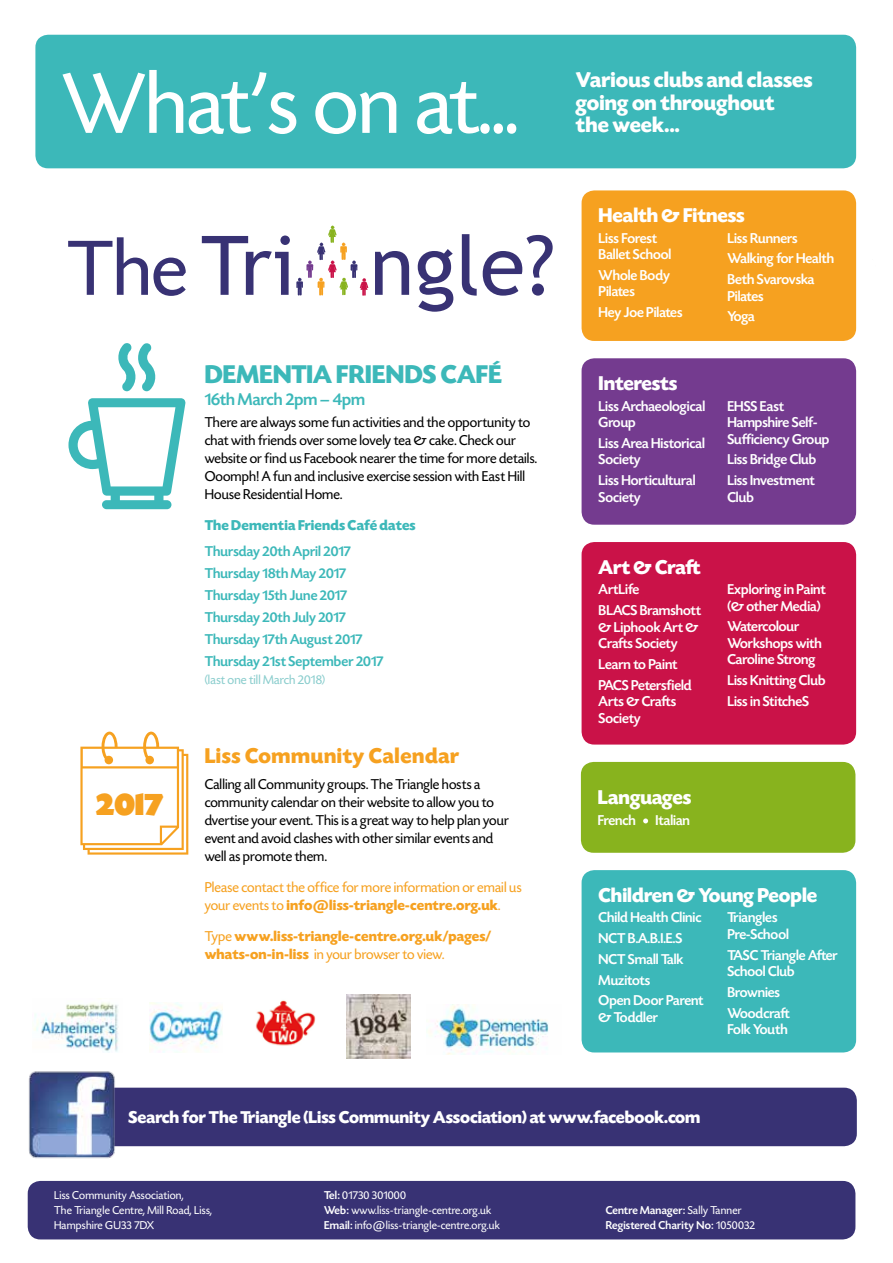
<style>
.page{position:relative;width:893px;height:1263px;background:#fff}
.page>*{position:absolute;margin:0;border:0;box-sizing:border-box;transform-origin:0 0}
.t1{font:90px "Today SHOP";color:#fff}
.t2{font:82.2px "Trebuchet MS";color:#383274}
.t3{font:900 33.3px "Today SHOP";color:#f6a120}
.t4{font:700 27px "Today SHOP";letter-spacing:.01em;color:#3cb8b9}
.t5{font:700 22.5px/22.5px "Today SHOP";letter-spacing:.005em;color:#fff}
.t6{font:700 22.5px "Today SHOP";letter-spacing:.025em;color:#f6a120}
.t7{font:700 21px "Today SHOP";color:#fff}
.t8{font:700 18px "Today SHOP";color:#fff}
.t9{font:500 18px "Today SHOP";color:#3cb8b9}
.t10{font:500 15px/16.5px "Today SHOP";color:#fff}
.t11{font:15px/18px "Today SHOP";letter-spacing:.005em;color:#000}
.t12{font:500 15px/22px "Today SHOP";letter-spacing:.005em;color:#3cb8b9}
.t13{font:15px/18px "Today SHOP";letter-spacing:.005em;color:#f6a120}
.t14{font:700 15px/18px "Today SHOP";letter-spacing:.015em;color:#f6a120}
.t15{font:700 15px "Today SHOP";letter-spacing:.01em;color:#3cb8b9}
.t16{font:13.5px "Today SHOP";letter-spacing:.01em;color:#8ccece}
.t17{font:12px/15px "Today SHOP";letter-spacing:.02em;color:#fff}
.t18{font:500 12px/15px "Today SHOP";letter-spacing:.02em;color:#fff}
.s1{font-family:"Today SHOP"}
.s2{font-weight:700}
.s3{font-weight:400}
.s4{font-weight:500}
</style>
<div class="page">
<div style="left:28px;top:1181px;width:827px;height:58px;background:#383274;border-radius:13px"></div>
<div style="left:30px;top:1088px;width:827px;height:58px;background:#383274;border-radius:13px"></div>
<div style="left:582px;top:358px;width:274px;height:167px;background:#743b8f;border-radius:13px"></div>
<div style="left:582px;top:542px;width:274px;height:202px;background:#ca1248;border-radius:13px"></div>
<div style="left:581px;top:762px;width:274px;height:91px;background:#88b31e;border-radius:13px"></div>
<svg style="left:643px;top:818px;width:5px;height:5px"></svg>
<div style="left:582px;top:870px;width:274px;height:182px;background:#3cb8b9;border-radius:13px"></div>
<div style="left:35px;top:35px;width:821px;height:133px;background:#3cb8b9;border-radius:13px"></div>
<div style="left:582px;top:190px;width:274px;height:151px;background:#f6a120;border-radius:13px"></div>
<svg style="left:296px;top:226px;width:73px;height:70px"></svg>
<img style="left:28px;top:1071px;width:94px;height:88px">
<img style="left:428px;top:1004px;width:121px;height:50px">
<img style="left:34px;top:1002px;width:84px;height:51px">
<img style="left:346px;top:995px;width:64px;height:64px">
<img style="left:149px;top:1003px;width:74px;height:49px">
<img style="left:255px;top:1000px;width:61px;height:46px">
<svg style="left:80px;top:732px;width:108px;height:123px"></svg>
<svg style="left:68px;top:398px;width:118px;height:111px"></svg>
<svg style="left:118px;top:343px;width:38px;height:48px"></svg>
<h1 class="t1" style="left:63px;top:58px;width:457px">What’s on at...</h1>
<h3 class="t5" style="left:576px;top:69px;width:238px">Various clubs and classes going on throughout the week...</h3>
<h2 class="t2" style="left:68px;top:217px;width:489px"><span class="s1">The</span> Tri ngle?</h2>
<h3 class="t3" style="left:96px;top:787px;width:69px">2017</h3>
<h3 class="t4" style="left:205px;top:360px;width:298px">DEMENTIA FRIENDS CAFÉ</h3>
<p class="t9" style="left:205px;top:390px;width:162px">16th March 2pm – 4pm</p>
<p class="t11" style="left:205px;top:414px;width:334px">There are always some fun activities and the opportunity to chat with friends over some lovely tea &amp; cake. Check our website or find us Facebook nearer the time for more details.<br>Ooomph! A fun and inclusive exercise session with East Hill House Residential Home.</p>
<p class="t15" style="left:205px;top:518px;width:212px">The Dementia Friends Café dates</p>
<p class="t12" style="left:205px;top:541px;width:180px">Thursday 20th April 2017<br>Thursday 18th May 2017<br>Thursday 15th June 2017<br>Thursday 20th July 2017<br>Thursday 17th August 2017<br>Thursday 21st September 2017</p>
<p class="t16" style="left:205px;top:673px;width:122px">(last one till March 2018)</p>
<h3 class="t6" style="left:205px;top:744px;width:256px">Liss Community Calendar</h3>
<p class="t11" style="left:205px;top:776px;width:306px">Calling all Community groups. The Triangle hosts a community calendar on their website to allow you to dvertise your event. This is a great way to help plan your event and avoid clashes with other similar events and well as promote them.</p>
<p class="t13" style="left:205px;top:879px;width:318px">Please contact the office for more information or email us your events to <span class="s2">info@liss-triangle-centre.org.uk</span>.</p>
<p class="t14" style="left:205px;top:927px;width:288px"><span class="s3">Type</span> www.liss-triangle-centre.org.uk/pages/ whats-on-in-liss <span class="s3">in your browser to view.</span></p>
<h3 class="t7" style="left:599px;top:204px;width:148px">Health &amp; Fitness</h3>
<p class="t10" style="left:599px;top:230px;width:74px">Liss Forest<br>Ballet School</p>
<p class="t10" style="left:599px;top:267px;width:73px">Whole Body<br>Pilates</p>
<p class="t10" style="left:599px;top:305px;width:85px">Hey Joe Pilates</p>
<p class="t10" style="left:727px;top:228px;width:108px;line-height:20.7px">Liss Runners<br>Walking for Health<br>Beth Svarovska</p>
<p class="t10" style="left:727px;top:286px;width:38px;line-height:20.7px">Pilates<br>Yoga</p>
<h3 class="t7" style="left:599px;top:372px;width:80px">Interests</h3>
<p class="t10" style="left:599px;top:398px;width:108px">Liss Archaeological<br>Group</p>
<p class="t10" style="left:599px;top:435px;width:108px">Liss Area Historical<br>Society</p>
<p class="t10" style="left:599px;top:472px;width:98px">Liss Horticultural<br>Society</p>
<h3 class="t7" style="left:599px;top:556px;width:103px">Art &amp; Craft</h3>
<p class="t10" style="left:599px;top:579px;width:104px;line-height:20.7px">ArtLife<br>BLACS Bramshott</p>
<p class="t10" style="left:599px;top:619px;width:101px">&amp; Liphook Art &amp;<br>Crafts Society</p>
<p class="t10" style="left:599px;top:654px;width:95px;line-height:20.7px">Learn to Paint<br>PACS Petersfield</p>
<p class="t10" style="left:599px;top:693px;width:79px">Arts &amp; Crafts<br>Society</p>
<p class="t10" style="left:727px;top:398px;width:104px">EHSS East<br>Hampshire Self-<br>Sufficiency Group</p>
<p class="t10" style="left:727px;top:449px;width:90px;line-height:20.7px">Liss Bridge Club<br>Liss Investment</p>
<p class="t10" style="left:727px;top:489px;width:28px">Club</p>
<p class="t10" style="left:727px;top:582px;width:100px">Exploring in Paint (&amp; other Media)</p>
<p class="t10" style="left:727px;top:619px;width:96px">Watercolour<br>Workshops with<br>Caroline Strong</p>
<p class="t10" style="left:727px;top:670px;width:100px;line-height:20.7px">Liss Knitting Club<br>Liss in StitcheS</p>
<h3 class="t7" style="left:598px;top:787px;width:95px">Languages</h3>
<p class="t10" style="left:598px;top:812px;width:39px">French</p>
<p class="t10" style="left:655px;top:812px;width:36px">Italian</p>
<h3 class="t7" style="left:599px;top:884px;width:220px">Children &amp; Young People</h3>
<p class="t10" style="left:599px;top:908px;width:106px;line-height:20.7px">Child Health Clinic<br>NCT B.A.B.I.E.S<br>NCT Small Talk<br>Muzitots<br>Open Door Parent</p>
<p class="t10" style="left:599px;top:1009px;width:61px">&amp; Toddler</p>
<p class="t10" style="left:727px;top:910px;width:63px">Triangles<br>Pre-School</p>
<p class="t10" style="left:727px;top:947px;width:112px">TASC Triangle After<br>School Club</p>
<p class="t10" style="left:727px;top:982px;width:64px;line-height:20.7px">Brownies<br>Woodcraft</p>
<p class="t10" style="left:727px;top:1021px;width:62px">Folk Youth</p>
<p class="t8" style="left:128px;top:1108px;width:574px">Search for The Triangle (Liss Community Association) at www.facebook.com</p>
<p class="t17" style="left:54px;top:1187px;width:160px">Liss Community Association,<br>The Triangle Centre, Mill Road, Liss,<br>Hampshire GU33 7DX</p>
<p class="t17" style="left:324px;top:1187px;width:177px"><span class="s4">Tel:</span> 01730 301000<br><span class="s4">Web:</span> www.liss-triangle-centre.org.uk<br><span class="s4">Email:</span> info@liss-triangle-centre.org.uk</p>
<p class="t18" style="left:606px;top:1203px;width:151px">Centre Manager: <span class="s3">Sally Tanner<br></span>Registered Charity No: <span class="s3">1050032</span></p>
</div>
